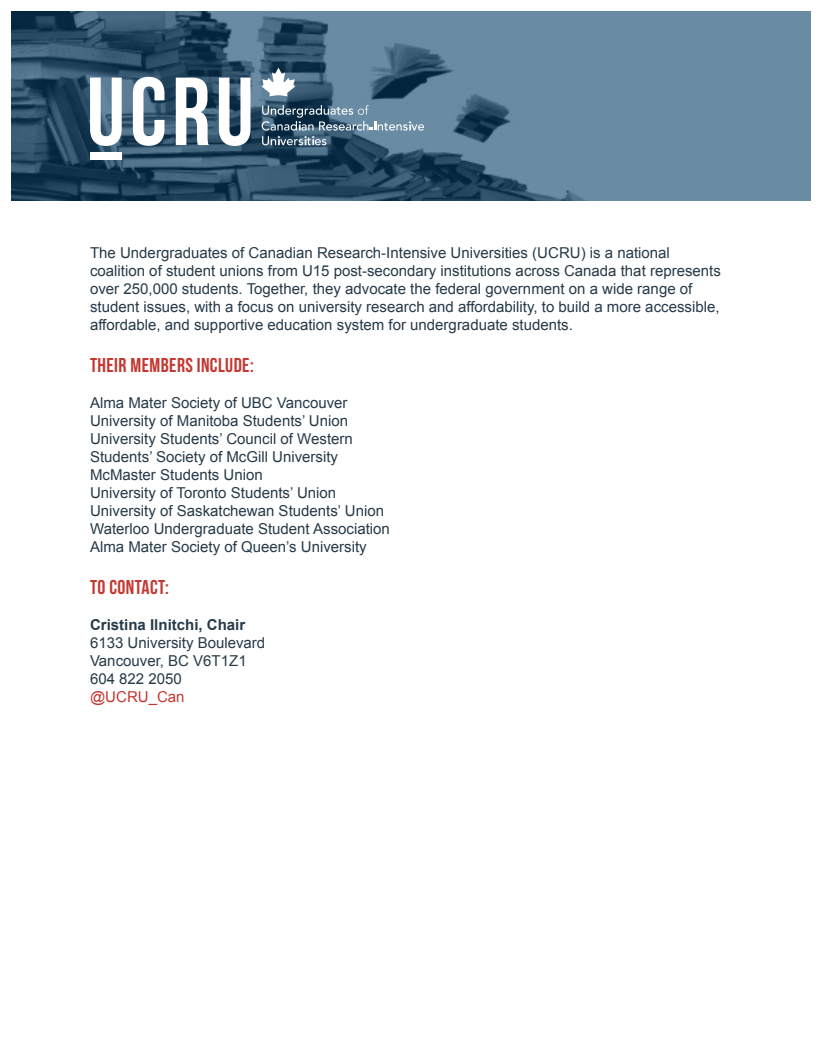
<style>
.page{position:relative;width:822px;height:1047px;background:#fff}
.page>*{position:absolute;margin:0;border:0;box-sizing:border-box;transform-origin:0 0}
.t1{font:20px "Bebas Neue";letter-spacing:.02em;color:#c33832}
.t2{font:15px/18px "Arial";color:#263a48}
.t3{font:700 15px "Arial";color:#263a48}
.t4{font:15px "Arial";color:#c33832}
</style>
<div class="page">
<img style="left:11px;top:11px;width:799px;height:189px">
<svg style="left:261px;top:105px;width:163px;height:40px"></svg>
<svg style="left:90px;top:78px;width:32px;height:68px"></svg>
<svg style="left:133px;top:77px;width:31px;height:69px"></svg>
<svg style="left:176px;top:78px;width:33px;height:67px"></svg>
<svg style="left:219px;top:78px;width:31px;height:68px"></svg>
<div style="left:90px;top:153px;width:31px;height:7px;background:#fff"></div>
<svg style="left:261px;top:67px;width:34px;height:29px"></svg>
<p class="t2" style="left:90px;top:244px;width:632px">The Undergraduates of Canadian Research-Intensive Universities (UCRU) is a national coalition of student unions from U15 post-secondary institutions across Canada that represents over 250,000 students. Together, they advocate the federal government on a wide range of student issues, with a focus on university research and affordability, to build a more accessible, affordable, and supportive education system for undergraduate students.</p>
<p class="t1" style="left:90px;top:354px;width:165px">THEIR MEMBERS INCLUDE:</p>
<p class="t2" style="left:90px;top:394px;width:259px">Alma Mater Society of UBC Vancouver</p>
<p class="t2" style="left:90px;top:412px;width:259px">University of Manitoba Students’ Union</p>
<p class="t2" style="left:90px;top:430px;width:264px">University Students’ Council of Western</p>
<p class="t2" style="left:90px;top:448px;width:249px">Students’ Society of McGill University</p>
<p class="t2" style="left:90px;top:466px;width:174px">McMaster Students Union</p>
<p class="t2" style="left:90px;top:484px;width:247px">University of Toronto Students’ Union</p>
<p class="t2" style="left:90px;top:502px;width:295px">University of Saskatchewan Students’ Union</p>
<p class="t2" style="left:90px;top:520px;width:301px">Waterloo Undergraduate Student Association</p>
<p class="t2" style="left:90px;top:538px;width:278px">Alma Mater Society of Queen’s University</p>
<p class="t1" style="left:90px;top:576px;width:80px">TO CONTACT:</p>
<p class="t3" style="left:90px;top:614px;width:157px">Cristina Ilnitchi, Chair</p>
<p class="t2" style="left:90px;top:634px;width:177px">6133 University Boulevard</p>
<p class="t2" style="left:90px;top:652px;width:158px">Vancouver, BC V6T1Z1</p>
<p class="t2" style="left:90px;top:670px;width:93px">604 822 2050</p>
<p class="t4" style="left:90px;top:687px;width:96px">@UCRU_Can</p>
</div>
